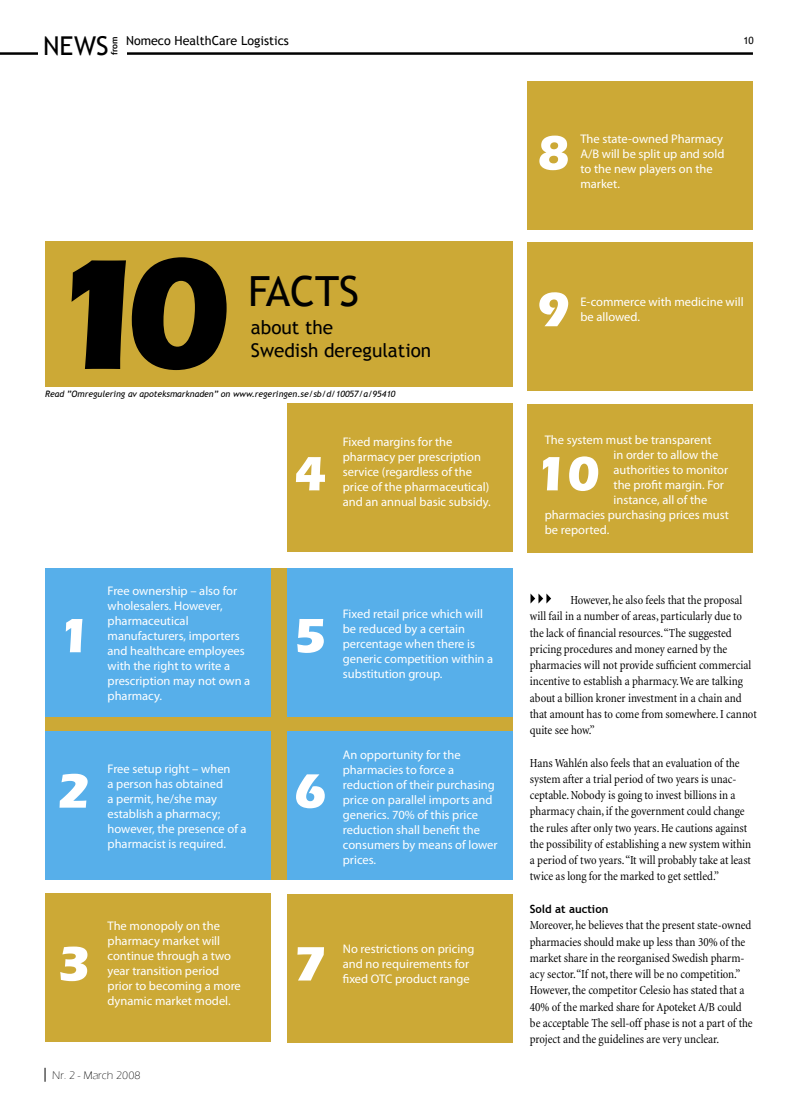
<style>
.page{position:relative;width:798px;height:1099px;background:#fff}
.page>*{position:absolute;margin:0;border:0;box-sizing:border-box;transform-origin:0 0}
.mellemrubrik_trebuchet{font:700 162.88px "Eras ITC";color:#000}
.mellemrubrik_trebuchet-2{font:700 50px "Eras ITC";color:#fff}
.t1{font:41.5px "Trebuchet MS";color:#000}
.t2{font:25.88px "Trebuchet MS";color:#000}
.t3{font:18.88px "Trebuchet MS";color:#000}
.t4{font:12.5px/15px "Times";color:#fff}
.brød{font:condensed 12.5px/16.2px "Minion";letter-spacing:-.005em;color:#000}
.t5{font:12.5px "Trebuchet MS";color:#000}
.t6{font:300 11.25px "Eras ITC";color:#000}
.mellemrubrik_trebuchet-3{font:700 11.25px "Trebuchet MS";color:#000}
.t7{font:10px "Trebuchet MS";color:#000}
.mellemrubrik_trebuchet-4{font:italic 8.75px "Trebuchet MS";color:#000}
.t8{font:700 8.75px "Trebuchet MS";color:#000}
</style>
<div class="page">
<hr style="left:0;top:52px;width:752px;height:3px;background:#000">
<div style="left:38px;top:48px;width:89px;height:9px;background:#fff"></div>
<svg style="left:45px;top:1067px;width:1px;height:14px"></svg>
<div style="left:45px;top:568px;width:467px;height:312px;background:#cca936"></div>
<div style="left:45px;top:568px;width:225px;height:149px;background:#57afea"></div>
<div style="left:45px;top:731px;width:225px;height:149px;background:#57afea"></div>
<div style="left:45px;top:893px;width:225px;height:149px;background:#cca936"></div>
<div style="left:287px;top:403px;width:225px;height:149px;background:#cca936"></div>
<div style="left:287px;top:568px;width:225px;height:149px;background:#57afea"></div>
<div style="left:287px;top:731px;width:225px;height:149px;background:#57afea"></div>
<div style="left:287px;top:894px;width:225px;height:149px;background:#cca936"></div>
<div style="left:527px;top:403px;width:225px;height:149px;background:#cca936"></div>
<div style="left:527px;top:242px;width:225px;height:149px;background:#cca936"></div>
<div style="left:527px;top:81px;width:225px;height:149px;background:#cca936"></div>
<svg style="left:530px;top:593px;width:21px;height:10px"></svg>
<div style="left:45px;top:241px;width:467px;height:145px;background:#cca936"></div>
<h3 class="t2" style="left:43px;top:30px;width:67px">NEWS</h3>
<p class="t8" style="left:109px;top:55px;width:21px;rotate:-90deg">from</p>
<p class="t5" style="left:126px;top:34px;width:164px">Nomeco HealthCare Logistics</p>
<p class="t7" style="left:743px;top:34px;width:12px">10</p>
<p class="mellemrubrik_trebuchet-2" style="left:537px;top:124px;width:34px">8</p>
<p class="t4" style="left:580px;top:131px;width:145px">The state-owned Pharmacy<br>A/B will be split up and sold to the new players on the market.</p>
<p class="mellemrubrik_trebuchet" style="left:45px;top:221px;width:108px">1</p>
<p class="mellemrubrik_trebuchet" style="left:125px;top:220px;width:108px">0</p>
<p class="t1" style="left:248px;top:267px;width:112px">FACTS</p>
<p class="t3" style="left:251px;top:316px;width:84px">about the</p>
<p class="t3" style="left:251px;top:339px;width:182px">Swedish deregulation</p>
<p class="mellemrubrik_trebuchet-4" style="left:45px;top:389px;width:352px">Read ”Omregulering av apoteksmarknaden” on www.regeringen.se/sb/d/10057/a/95410</p>
<p class="mellemrubrik_trebuchet-2" style="left:58px;top:607px;width:34px">1</p>
<p class="t4" style="left:107px;top:583px;width:144px">Free ownership – also for wholesalers. However, pharmaceutical manufacturers, importers and healthcare employees with the right to write a prescription may not own a pharmacy.</p>
<p class="mellemrubrik_trebuchet-2" style="left:58px;top:762px;width:34px">2</p>
<p class="t4" style="left:107px;top:761px;width:140px">Free setup right – when<br>a person has obtained<br>a permit, he/she may establish a pharmacy; however, the presence of a pharmacist is required.</p>
<p class="mellemrubrik_trebuchet-2" style="left:58px;top:935px;width:34px">3</p>
<p class="t4" style="left:107px;top:918px;width:135px">The monopoly on the pharmacy market will continue through a two year transition period prior to becoming a more dynamic market model.</p>
<p class="t6" style="left:52px;top:1069px;width:90px">Nr. 2 - March 2008</p>
<p class="mellemrubrik_trebuchet-2" style="left:294px;top:445px;width:34px">4</p>
<p class="t4" style="left:343px;top:435px;width:149px">Fixed margins for the pharmacy per prescription service (regardless of the price of the pharmaceutical) and an annual basic subsidy.</p>
<p class="mellemrubrik_trebuchet-2" style="left:294px;top:607px;width:34px">5</p>
<p class="t4" style="left:343px;top:606px;width:152px">Fixed retail price which will be reduced by a certain percentage when there is generic competition within a substitution group.</p>
<p class="mellemrubrik_trebuchet-2" style="left:294px;top:762px;width:34px">6</p>
<p class="t4" style="left:343px;top:747px;width:156px">An opportunity for the pharmacies to force a reduction of their purchasing price on parallel imports and generics. 70% of this price reduction shall benefit the consumers by means of lower prices.</p>
<p class="mellemrubrik_trebuchet-2" style="left:294px;top:935px;width:34px">7</p>
<p class="t4" style="left:343px;top:941px;width:133px">No restrictions on pricing and no requirements for fixed OTC product range</p>
<p class="mellemrubrik_trebuchet-2" style="left:537px;top:281px;width:34px">9</p>
<p class="t4" style="left:580px;top:295px;width:165px">E-commerce with medicine will be allowed.</p>
<p class="t4" style="left:544px;top:432px;width:168px">The system must be transparent</p>
<p class="t4" style="left:613px;top:447px;width:106px">in order to allow the</p>
<p class="t4" style="left:613px;top:462px;width:116px">authorities to monitor</p>
<p class="t4" style="left:613px;top:477px;width:112px">the profit margin. For</p>
<p class="t4" style="left:613px;top:492px;width:95px">instance, all of the</p>
<p class="t4" style="left:544px;top:507px;width:185px">pharmacies purchasing prices must</p>
<p class="t4" style="left:544px;top:522px;width:66px">be reported.</p>
<p class="mellemrubrik_trebuchet-2" style="left:534px;top:445px;width:67px">10</p>
<p class="brød" style="left:529px;top:592px;width:228px;text-indent:40px">However, he also feels that the proposal will fail in a number of areas, particularly due to the lack of financial resources. “The suggested pricing procedures and money earned by the pharmacies will not provide sufficient commercial incentive to establish a pharmacy. We are talking about a billion kroner investment in a chain and that amount has to come from somewhere. I cannot quite see how.”</p>
<p class="brød" style="left:529px;top:754px;width:223px">Hans Wahlén also feels that an evaluation of the system after a trial period of two years is unac&shy;ceptable. Nobody is going to invest billions in a pharmacy chain, if the government could change the rules after only two years. He cautions against the possibility of establishing a new system within a period of two years. “It will probably take at least twice as long for the marked to get settled.”</p>
<p class="mellemrubrik_trebuchet-3" style="left:529px;top:901px;width:80px">Sold at auction</p>
<p class="brød" style="left:529px;top:917px;width:224px">Moreover, he believes that the present state-owned pharmacies should make up less than 30% of the market share in the reorganised Swedish pharm&shy;acy sector. “If not, there will be no competition.” However, the competitor Celesio has stated that a 40% of the marked share for Apoteket A/B could be acceptable The sell-off phase is not a part of the project and the guidelines are very unclear.</p>
</div>
